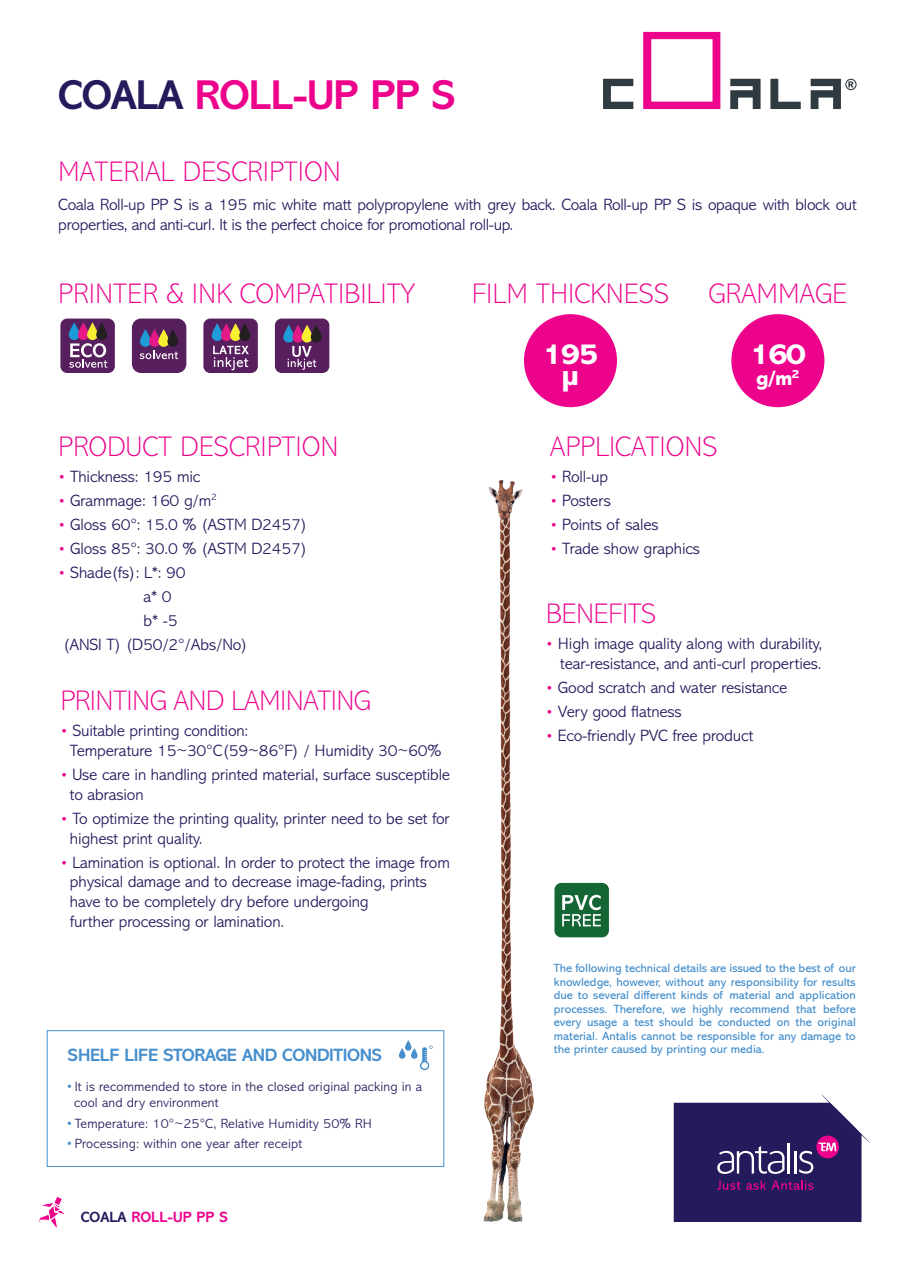
<style>
.page{position:relative;width:902px;height:1272px;background:#fff}
.page>*{position:absolute;margin:0;border:0;box-sizing:border-box;transform-origin:0 0}
.t1{font:700 42px "Abadi MT Pro";letter-spacing:-.02em;color:#ed028c}
.t2{font:800 30px "Abadi MT Pro";letter-spacing:-.05em;color:#fff}
.t3{font:200 28.5px "Abadi MT Pro";color:#ed028c}
.t4{font:200 28.5px "Abadi MT Pro";letter-spacing:-.02em;color:#ed028c}
.t5{font:800 21px "Abadi MT Pro";color:#fff}
.t6{font:700 18px "Abadi MT Pro";letter-spacing:-.02em;color:#468fcc}
.t7{font:300 16.5px/19.8px "Abadi MT Pro";letter-spacing:-.01em;color:#231b5c}
.t8{font:700 15px "Abadi MT Pro";color:#ed028c}
.t9{font:300 13.5px/16.2px "Abadi MT Pro";letter-spacing:.01em;color:#231b5c}
.t10{font:12px/13.5px "Abadi MT Pro";color:#468fcc;text-align:justify}
.s1{color:#231b5c}
.s2{font-size:15px;color:#ed028c}
.s3{color:#468fcc}
</style>
<div class="page">
<svg style="left:603px;top:79px;width:30px;height:30px"></svg>
<svg style="left:770px;top:79px;width:30px;height:30px"></svg>
<svg style="left:730px;top:79px;width:30px;height:30px"></svg>
<svg style="left:643px;top:32px;width:77px;height:77px"></svg>
<svg style="left:810px;top:79px;width:46px;height:30px"></svg>
<img style="left:483px;top:480px;width:50px;height:742px">
<svg style="left:673px;top:1094px;width:197px;height:127px;background:#4c4078"></svg>
<svg style="left:39px;top:1196px;width:26px;height:32px"></svg>
<div style="left:524px;top:314px;width:93px;height:93px;background:#ed028c;border-radius:50%"></div>
<div style="left:731px;top:314px;width:93px;height:93px;background:#ed028c;border-radius:50%"></div>
<div style="left:47px;top:1030px;width:397px;height:136px;border:1px solid #468fcc"></div>
<svg style="left:405px;top:1039px;width:6px;height:11px"></svg>
<svg style="left:399px;top:1048px;width:6px;height:10px"></svg>
<svg style="left:411px;top:1048px;width:6px;height:10px"></svg>
<svg style="left:420px;top:1045px;width:12px;height:25px"></svg>
<div style="left:60px;top:318px;width:55px;height:55px;background:#581f5e;border-radius:7px"></div>
<svg style="left:69px;top:322px;width:11px;height:18px"></svg>
<svg style="left:78px;top:322px;width:11px;height:18px"></svg>
<svg style="left:87px;top:322px;width:11px;height:18px"></svg>
<svg style="left:96px;top:322px;width:11px;height:18px"></svg>
<svg style="left:69px;top:343px;width:38px;height:25px"></svg>
<div style="left:132px;top:318px;width:54px;height:55px;background:#581f5e;border-radius:9px"></div>
<svg style="left:140px;top:329px;width:11px;height:18px"></svg>
<svg style="left:149px;top:329px;width:11px;height:18px"></svg>
<svg style="left:158px;top:329px;width:11px;height:18px"></svg>
<svg style="left:167px;top:329px;width:11px;height:18px"></svg>
<svg style="left:140px;top:351px;width:38px;height:8px"></svg>
<div style="left:203px;top:318px;width:55px;height:55px;background:#581f5e;border-radius:7px"></div>
<svg style="left:213px;top:346px;width:36px;height:24px"></svg>
<svg style="left:212px;top:323px;width:11px;height:18px"></svg>
<svg style="left:221px;top:323px;width:11px;height:18px"></svg>
<svg style="left:230px;top:323px;width:11px;height:18px"></svg>
<svg style="left:239px;top:323px;width:11px;height:18px"></svg>
<div style="left:275px;top:318px;width:54px;height:55px;background:#581f5e;border-radius:7px"></div>
<svg style="left:287px;top:346px;width:29px;height:24px"></svg>
<svg style="left:283px;top:325px;width:11px;height:17px"></svg>
<svg style="left:292px;top:325px;width:11px;height:17px"></svg>
<svg style="left:301px;top:325px;width:11px;height:17px"></svg>
<svg style="left:311px;top:325px;width:10px;height:17px"></svg>
<div style="left:554px;top:882px;width:55px;height:55px;background:#156635;border-radius:7px"></div>
<svg style="left:562px;top:894px;width:38px;height:32px"></svg>
<p class="t1" style="left:58px;top:70px;width:399px"><span class="s1">COALA</span> ROLL-UP PP S</p>
<p class="t3" style="left:58px;top:156px;width:284px">MATERIAL DESCRIPTION</p>
<p class="t7" style="left:58px;top:195px;width:799px">Coala Roll-up PP S is a 195 mic white matt polypropylene with grey back. Coala Roll-up PP S is opaque with block out properties, and anti-curl. It is the perfect choice for promotional roll-up.</p>
<p class="t3" style="left:58px;top:278px;width:358px">PRINTER &amp; INK COMPATIBILITY</p>
<p class="t3" style="left:58px;top:431px;width:282px">PRODUCT DESCRIPTION</p>
<p class="t7" style="left:58px;top:466px;width:144px"><span class="s2">•</span> Thickness: 195 mic</p>
<p class="t7" style="left:58px;top:490px;width:160px"><span class="s2">•</span> Grammage: 160 g/m<sup>2</sup></p>
<p class="t7" style="left:58px;top:515px;width:250px"><span class="s2">•</span> Gloss 60°: 15.0 % (ASTM D2457)</p>
<p class="t7" style="left:58px;top:539px;width:250px"><span class="s2">•</span> Gloss 85°: 30.0 % (ASTM D2457)</p>
<p class="t7" style="left:58px;top:563px;width:129px"><span class="s2">•</span> Shade(fs): L*: 90</p>
<p class="t7" style="left:143px;top:587px;width:30px">a* 0</p>
<p class="t7" style="left:143px;top:611px;width:36px">b* -5</p>
<p class="t7" style="left:63px;top:635px;width:186px">(ANSI T) (D50/2°/Abs/No)</p>
<p class="t4" style="left:60px;top:685px;width:312px">PRINTING AND LAMINATING</p>
<p class="t7" style="left:70px;top:721px;width:373px;text-indent:-9px"><span class="s2">•</span> Suitable printing condition:<br>Temperature 15~30°C(59~86°F) / Humidity 30~60%</p>
<p class="t7" style="left:70px;top:764px;width:382px;text-indent:-9px"><span class="s2">•</span> Use care in handling printed material, surface susceptible to abrasion</p>
<p class="t7" style="left:70px;top:808px;width:381px;text-indent:-9px"><span class="s2">•</span> To optimize the printing quality, printer need to be set for highest print quality.</p>
<p class="t7" style="left:70px;top:852px;width:381px;text-indent:-9px"><span class="s2">•</span> Lamination is optional. In order to protect the image from physical damage and to decrease image-fading, prints have to be completely dry before undergoing<br>further processing or lamination.</p>
<p class="t6" style="left:68px;top:1044px;width:315px">SHELF LIFE STORAGE AND CONDITIONS</p>
<p class="t9" style="left:74px;top:1078px;width:349px;text-indent:-8px"><span class="s3">•</span> It is recommended to store in the closed original packing in a cool and dry environment</p>
<p class="t9" style="left:66px;top:1115px;width:307px"><span class="s3">•</span> Temperature: 10°~25°C, Relative Humidity 50% RH</p>
<p class="t9" style="left:66px;top:1135px;width:238px"><span class="s3">•</span> Processing: within one year after receipt</p>
<p class="t8" style="left:81px;top:1207px;width:148px"><span class="s1">COALA</span> ROLL-UP PP S</p>
<p class="t3" style="left:471px;top:278px;width:199px">FILM THICKNESS</p>
<p class="t2" style="left:542px;top:337px;width:58px">195</p>
<p class="t2" style="left:561px;top:358px;width:20px">μ</p>
<p class="t3" style="left:708px;top:278px;width:140px">GRAMMAGE</p>
<p class="t2" style="left:749px;top:337px;width:58px">160</p>
<p class="t5" style="left:756px;top:366px;width:45px">g/m<sup>2</sup></p>
<p class="t3" style="left:550px;top:431px;width:169px">APPLICATIONS</p>
<p class="t7" style="left:550px;top:466px;width:59px"><span class="s2">•</span> Roll-up</p>
<p class="t7" style="left:550px;top:490px;width:62px"><span class="s2">•</span> Posters</p>
<p class="t7" style="left:550px;top:515px;width:110px"><span class="s2">•</span> Points of sales</p>
<p class="t7" style="left:550px;top:539px;width:151px"><span class="s2">•</span> Trade show graphics</p>
<p class="t4" style="left:546px;top:598px;width:112px">BENEFITS</p>
<p class="t7" style="left:546px;top:634px;width:277px;text-align:right"><span class="s2">•</span> High image quality along with durability, tear-resistance, and anti-curl properties.</p>
<p class="t7" style="left:546px;top:677px;width:243px"><span class="s2">•</span> Good scratch and water resistance</p>
<p class="t7" style="left:546px;top:702px;width:137px"><span class="s2">•</span> Very good flatness</p>
<p class="t7" style="left:546px;top:726px;width:209px"><span class="s2">•</span> Eco-friendly PVC free product</p>
<p class="t10" style="left:553px;top:961px;width:303px">The following technical details are issued to the best of our knowledge, however, without any responsibility for results due to several different kinds of material and application processes. Therefore, we highly recommend that before every usage a test should be conducted on the original material. Antalis cannot be responsible for any damage to the printer caused by printing our media.</p>
</div>
